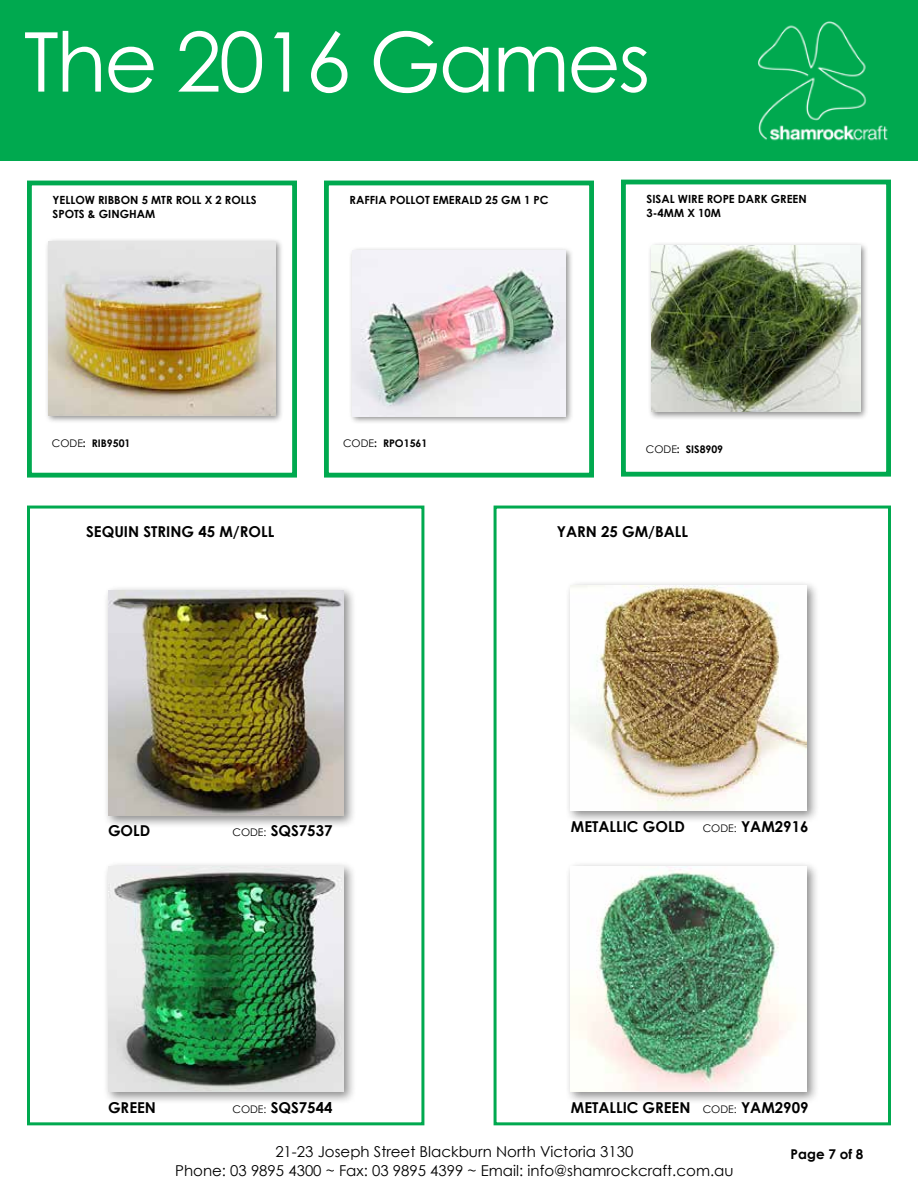
<style>
.page{position:relative;width:918px;height:1188px;background:#fff}
.page>*{position:absolute;margin:0;border:0;box-sizing:border-box;transform-origin:0 0}
.t1{font:82.5px "Century Gothic";letter-spacing:-.03em;color:#fff}
.t2{font:700 15px "Century Gothic";color:#000}
.t3{font:15px/19.5px "Century Gothic";color:#000;text-align:center}
.t4{font:700 13.5px "Century Gothic";color:#000}
.t5{font:700 11.25px/13.5px "Century Gothic";color:#000}
.t6{font:700 10.5px "Century Gothic";color:#000}
.s1{font-weight:400}
.s2{font-weight:400;font-size:10.5px}
</style>
<div class="page">
<div style="left:0;top:0;width:918px;height:161px;background:#00a94f"></div>
<img style="left:758px;top:21px;width:130px;height:120px">
<div style="left:27px;top:506px;width:397px;height:619px;background:#fff;border:3px solid #00a94f"></div>
<div style="left:494px;top:506px;width:397px;height:619px;background:#fff;border:3px solid #00a94f"></div>
<div style="left:103px;top:585px;width:254px;height:243px;background:#000;opacity:.46"></div>
<img style="left:108px;top:590px;width:235px;height:225px">
<div style="left:566px;top:861px;width:253px;height:244px;background:#000;opacity:.46"></div>
<img style="left:571px;top:867px;width:235px;height:225px">
<div style="left:103px;top:861px;width:254px;height:244px;background:#000;opacity:.46"></div>
<img style="left:108px;top:867px;width:235px;height:225px">
<div style="left:566px;top:580px;width:253px;height:244px;background:#000;opacity:.46"></div>
<img style="left:571px;top:586px;width:235px;height:225px">
<div style="left:621px;top:180px;width:270px;height:297px;background:#fff;border:5px solid #00a94f"></div>
<div style="left:648px;top:242px;width:221px;height:178px;background:#000;opacity:.46"></div>
<img style="left:652px;top:246px;width:208px;height:166px">
<div style="left:324px;top:181px;width:270px;height:297px;background:#fff;border:5px solid #00a94f"></div>
<div style="left:27px;top:181px;width:270px;height:297px;background:#fff;border:5px solid #00a94f"></div>
<div style="left:349px;top:246px;width:225px;height:179px;background:#000;opacity:.46"></div>
<img style="left:353px;top:250px;width:212px;height:166px">
<div style="left:45px;top:237px;width:239px;height:187px;background:#000;opacity:.46"></div>
<img style="left:49px;top:241px;width:226px;height:174px">
<h1 class="t1" style="left:24px;top:12px;width:628px">The 2016 Games</h1>
<p class="t5" style="left:53px;top:193px;width:206px">YELLOW RIBBON 5 MTR ROLL X 2 ROLLS</p>
<p class="t5" style="left:350px;top:193px;width:200px">RAFFIA POLLOT EMERALD 25 GM 1 PC</p>
<p class="t5" style="left:53px;top:207px;width:104px">SPOTS &amp; GINGHAM</p>
<p class="t6" style="left:52px;top:437px;width:80px"><span class="s1">CODE</span>: RIB9501</p>
<p class="t6" style="left:343px;top:436px;width:86px"><span class="s1">CODE</span>: RPO1561</p>
<p class="t5" style="left:647px;top:192px;width:162px">SISAL WIRE ROPE DARK GREEN<br>3-4MM X 10M</p>
<p class="t6" style="left:646px;top:443px;width:79px"><span class="s1">CODE</span>: SIS8909</p>
<p class="t2" style="left:86px;top:522px;width:190px">SEQUIN STRING 45 M/ROLL</p>
<p class="t2" style="left:557px;top:522px;width:133px">YARN 25 GM/BALL</p>
<p class="t2" style="left:108px;top:821px;width:44px">GOLD</p>
<p class="t2" style="left:703px;top:817px;width:107px"><span class="s2">CODE:</span> YAM2916</p>
<p class="t2" style="left:571px;top:817px;width:116px">METALLIC GOLD</p>
<p class="t2" style="left:232px;top:821px;width:102px"><span class="s2">CODE:</span> SQS7537</p>
<p class="t2" style="left:232px;top:1098px;width:102px"><span class="s2">CODE:</span> SQS7544</p>
<p class="t2" style="left:703px;top:1098px;width:107px"><span class="s2">CODE:</span> YAM2909</p>
<p class="t2" style="left:108px;top:1098px;width:49px">GREEN</p>
<p class="t2" style="left:571px;top:1098px;width:121px">METALLIC GREEN</p>
<p class="t3" style="left:175px;top:1141px;width:560px">21-23 Joseph Street Blackburn North Victoria 3130<br>Phone: 03 9895 4300 ~ Fax: 03 9895 4399 ~ Email: info@shamrockcraft.com.au</p>
<p class="t4" style="left:791px;top:1145px;width:74px">Page 7 of 8</p>
</div>
